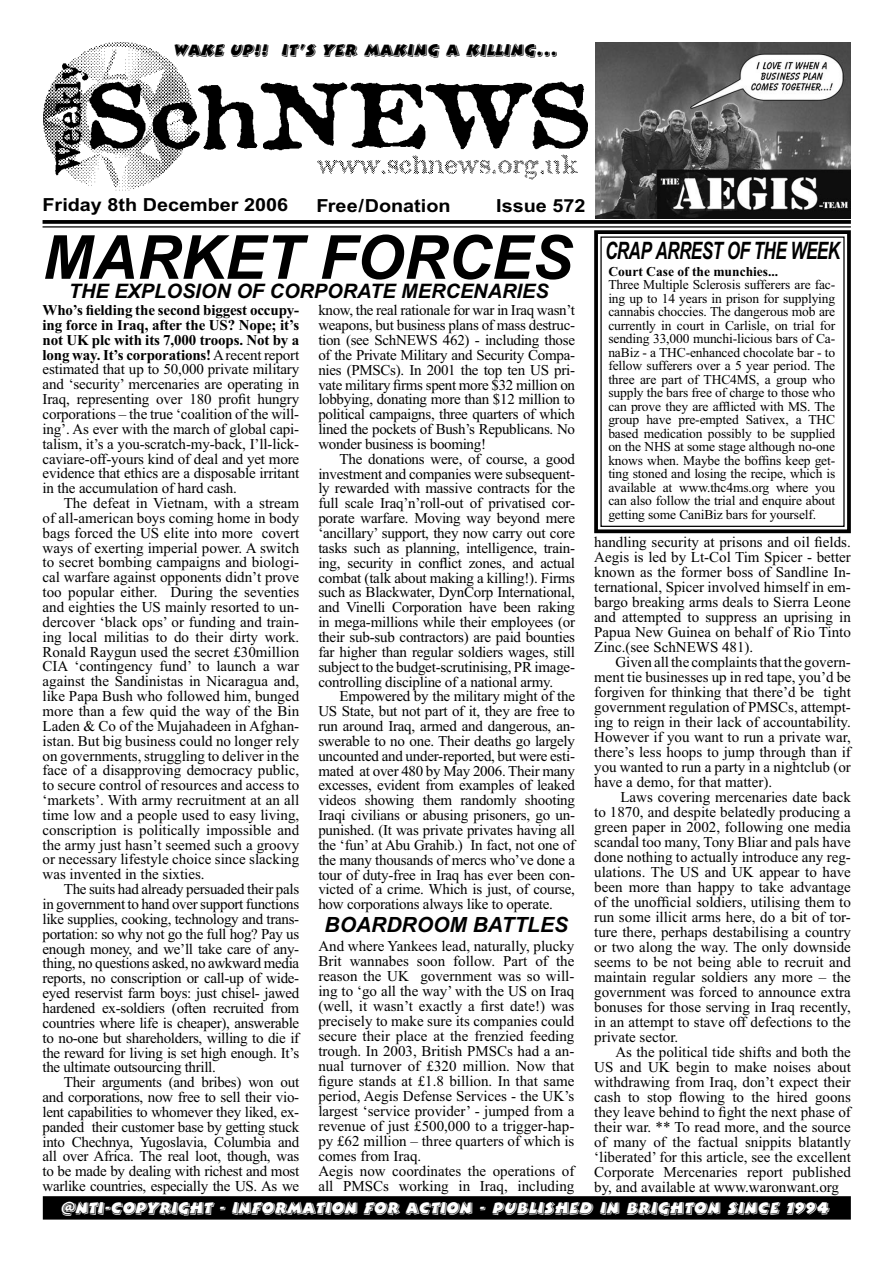
<style>
.page{position:relative;width:893px;height:1263px;background:#fff}
.page>*{position:absolute;margin:0;border:0;box-sizing:border-box;transform-origin:0 0}
.t1{font:italic 700 60.75px "Arial";color:#000}
.t2{font:italic 700 24px "Arial";letter-spacing:-.03em;color:#000;scale:.71 1}
.t3{font:italic 700 21px "Arial";color:#000}
.t4{font:italic 700 19.95px "Arial";color:#000}
.t5{font:19.5px "Bertram";letter-spacing:-.02em;color:#fff;scale:.96 1}
.t6{font:19.5px "Bertram";color:#000;scale:.96 1}
.t7{font:700 18px "Arial";color:#000;scale:1.1 1}
.t8{font:15px/14.9px "Times New Roman";color:#000;text-align:justify}
.t9{font:13.5px/13.5px "Times New Roman";letter-spacing:-.01em;color:#000;text-align:justify}
.t10{font:700 13.5px "Times New Roman";color:#000}
.s1{font-weight:700}
</style>
<div class="page">
<img style="left:43px;top:43px;width:544px;height:147px">
<svg style="left:43px;top:220px;width:807px;height:4px;background:#0f0f0f"></svg>
<hr style="left:43px;top:226px;width:807px;height:2px;background:#000">
<svg style="left:594px;top:230px;width:257px;height:304px"></svg>
<div style="left:44px;top:1197px;width:806px;height:22px;background:#000"></div>
<div style="left:43px;top:1196px;width:807px;height:24px;border:2px solid #000"></div>
<img style="left:596px;top:43px;width:254px;height:176px">
<h3 class="t6" style="left:174px;top:39px;width:401px">WAKE UP!! IT’S YER MAKING A KILLING...</h3>
<p class="t7" style="left:43px;top:198px;width:225px">Friday 8th December 2006</p>
<p class="t7" style="left:316px;top:199px;width:123px">Free/Do na tion</p>
<p class="t7" style="left:496px;top:199px;width:83px">Issue 572</p>
<h1 class="t1" style="left:43px;top:235px;width:531px">MARKET FORCES</h1>
<p class="t8" style="left:318px;top:304px;width:258px">know, the real rationale for war in Iraq wasn’t weapons, but business plans of mass destruc&shy;tion (see SchNEWS 462) - including those of the Private Military and Security Compa&shy;nies (PMSCs). In 2001 the top ten US pri&shy;vate military firms spent more $32 million on lobbying, donating more than $12 million to political campaigns, three quarters of which lined the pockets of Bush’s Republicans. No wonder business is booming!</p>
<p class="t8" style="left:318px;top:453px;width:258px;text-indent:21px">The donations were, of course, a good investment and companies were subsequent&shy;ly rewarded with massive contracts for the full scale Iraq’n’roll-out of privatised cor&shy;porate warfare. Moving way beyond mere ‘ancillary’ support, they now carry out core tasks such as planning, intelligence, train&shy;ing, security in conflict zones, and actual combat (talk about making a killing!). Firms such as Blackwater, DynCorp International, and Vinelli Corporation have been raking in mega-millions while their employees (or their sub-sub contractors) are paid bounties far higher than regular soldiers wages, still subject to the budget-scrutinising, PR image&shy;controlling discipline of a national army.</p>
<p class="t8" style="left:318px;top:690px;width:258px;text-indent:21px">Empowered by the military might of the US State, but not part of it, they are free to run around Iraq, armed and dangerous, an&shy;swerable to no one. Their deaths go largely uncounted and under-reported, but were esti&shy;mated at over 480 by May 2006. Their many excesses, evident from examples of leaked videos showing them randomly shooting Iraqi civilians or abusing prisoners, go un&shy;punished. (It was private privates having all the ‘fun’ at Abu Grahib.) In fact, not one of the many thousands of mercs who’ve done a tour of duty-free in Iraq has ever been con&shy;victed of a crime. Which is just, of course, how corporations always like to operate.</p>
<h3 class="t4" style="left:69px;top:284px;width:481px">THE EXPLOSION OF CORPORATE MERCENARIES</h3>
<p class="t8" style="left:43px;top:304px;width:258px"><span class="s1">Who’s fielding the second biggest occupy&shy;ing force in Iraq, after the US? Nope; it’s not UK plc with its 7,000 troops. Not by a long way. It’s corporations!</span> A recent report estimated that up to 50,000 private military and ‘security’ mercenaries are operating in Iraq, representing over 180 profit hungry corporations – the true ‘coalition of the will&shy;ing’. As ever with the march of global capi&shy;talism, it’s a you-scratch-my-back, I’ll-lick&shy;caviare-off-yours kind of deal and yet more evidence that ethics are a disposable irritant in the accumulation of hard cash.</p>
<p class="t8" style="left:43px;top:497px;width:258px;text-indent:21px">The defeat in Vietnam, with a stream of all-american boys coming home in body bags forced the US elite into more covert ways of exerting imperial power. A switch to secret bombing campaigns and biologi&shy;cal warfare against opponents didn’t prove too popular either. During the seventies and eighties the US mainly resorted to un&shy;dercover ‘black ops’ or funding and train&shy;ing local militias to do their dirty work.<br>Ronald Raygun used the secret £30million CIA ‘contingency fund’ to launch a war against the Sandinistas in Nicaragua and, like Papa Bush who followed him, bunged more than a few quid the way of the Bin Laden &amp; Co of the Mujahadeen in Afghan&shy;istan. But big business could no longer rely on governments, struggling to deliver in the face of a disapproving democracy public, to secure control of resources and access to ‘markets’. With army recruitment at an all time low and a people used to easy living, conscription is politically impossible and the army just hasn’t seemed such a groovy or necessary lifestyle choice since slacking was invented in the sixties.</p>
<p class="t8" style="left:43px;top:883px;width:258px;text-indent:21px">The suits had already persuaded their pals in government to hand over support functions like supplies, cooking, technology and trans&shy;portation: so why not go the full hog? Pay us enough money, and we’ll take care of any&shy;thing, no questions asked, no awkward media reports, no conscription or call-up of wide&shy;eyed reservist farm boys: just chisel- jawed hardened ex-soldiers (often recruited from countries where life is cheaper), answerable to no-one but shareholders, willing to die if the reward for living is set high enough. It’s the ultimate outsourcing thrill.</p>
<p class="t8" style="left:43px;top:1076px;width:258px;text-indent:21px">Their arguments (and bribes) won out and corporations, now free to sell their vio&shy;lent capabilities to whomever they liked, ex&shy;panded their customer base by getting stuck into Chechnya, Yugoslavia, Columbia and all over Africa. The real loot, though, was to be made by dealing with richest and most warlike countries, especially the US. As we</p>
<h3 class="t3" style="left:324px;top:917px;width:245px">BOARDROOM BATTLES</h3>
<p class="t8" style="left:318px;top:940px;width:257px;text-align:left">And where Yankees lead, naturally, plucky Brit wannabes soon follow. Part of the reason the UK government was so will&shy;ing to ‘go all the way’ with the US on Iraq (well, it wasn’t exactly a first date!) was precisely to make sure its companies could secure their place at the frenzied feeding trough. In 2003, British PMSCs had a an&shy;nual turnover of £320 million. Now that figure stands at £1.8 billion. In that same period, Aegis Defense Services - the UK’s largest ‘service provider’ - jumped from a revenue of just £500,000 to a trigger-hap&shy;py £62 million – three quarters of which is comes from Iraq.<br>Aegis now coordinates the operations of all PMSCs working in Iraq, including</p>
<h2 class="t2" style="left:605px;top:242px;width:332px">CRAP ARREST OF THE WEEK</h2>
<p class="t10" style="left:608px;top:267px;width:171px">Court Case of the munchies...</p>
<p class="t9" style="left:608px;top:279px;width:228px">Three Multiple Sclerosis sufferers are fac&shy;ing up to 14 years in prison for supplying cannabis choccies. The dangerous mob are currently in court in Carlisle, on trial for sending 33,000 munchi-licious bars of Ca&shy;naBiz - a THC-enhanced chocolate bar - to fellow sufferers over a 5 year period. The three are part of THC4MS, a group who supply the bars free of charge to those who can prove they are afflicted with MS. The group have pre-empted Sativex, a THC based medication possibly to be supplied on the NHS at some stage although no-one knows when. Maybe the boffins keep get&shy;ting stoned and losing the recipe, which is available at www.thc4ms.org where you can also follow the trial and enquire about getting some CaniBiz bars for yourself.</p>
<p class="t8" style="left:594px;top:536px;width:258px">handling security at prisons and oil fields.<br>Aegis is led by Lt-Col Tim Spicer - better known as the former boss of Sandline In&shy;ternational, Spicer involved himself in em&shy;bargo breaking arms deals to Sierra Leone and attempted to suppress an uprising in Papua New Guinea on behalf of Rio Tinto Zinc.(see SchNEWS 481).</p>
<p class="t8" style="left:594px;top:656px;width:258px;text-indent:21px">Given all the complaints that the govern&shy;ment tie businesses up in red tape, you’d be forgiven for thinking that there’d be tight government regulation of PMSCs, attempt&shy;ing to reign in their lack of accountability.<br>However if you want to run a private war, there’s less hoops to jump through than if you wanted to run a party in a nightclub (or have a demo, for that matter).</p>
<p class="t8" style="left:594px;top:791px;width:258px;text-indent:26px">Laws covering mercenaries date back to 1870, and despite belatedly producing a green paper in 2002, following one media scandal too many, Tony Bliar and pals have done nothing to actually introduce any reg&shy;ulations. The US and UK appear to have been more than happy to take advantage of the unofficial soldiers, utilising them to run some illicit arms here, do a bit of tor&shy;ture there, perhaps destabilising a country or two along the way. The only downside seems to be not being able to recruit and maintain regular soldiers any more – the government was forced to announce extra bonuses for those serving in Iraq recently, in an attempt to stave off defections to the private sector.</p>
<p class="t8" style="left:594px;top:1046px;width:258px;text-indent:21px">As the political tide shifts and both the US and UK begin to make noises about withdrawing from Iraq, don’t expect their cash to stop flowing to the hired goons they leave behind to fight the next phase of their war. ** To read more, and the source of many of the factual snippits blatantly ‘liberated’ for this article, see the excellent Corporate Mercenaries report published by, and available at www.waronwant.org</p>
<h3 class="t5" style="left:62px;top:1197px;width:801px">@NTI-COPYRIGHT - INFORMATION FOR ACTION - PUBLISHED IN BRIGHTON SINCE 1994</h3>
</div>
